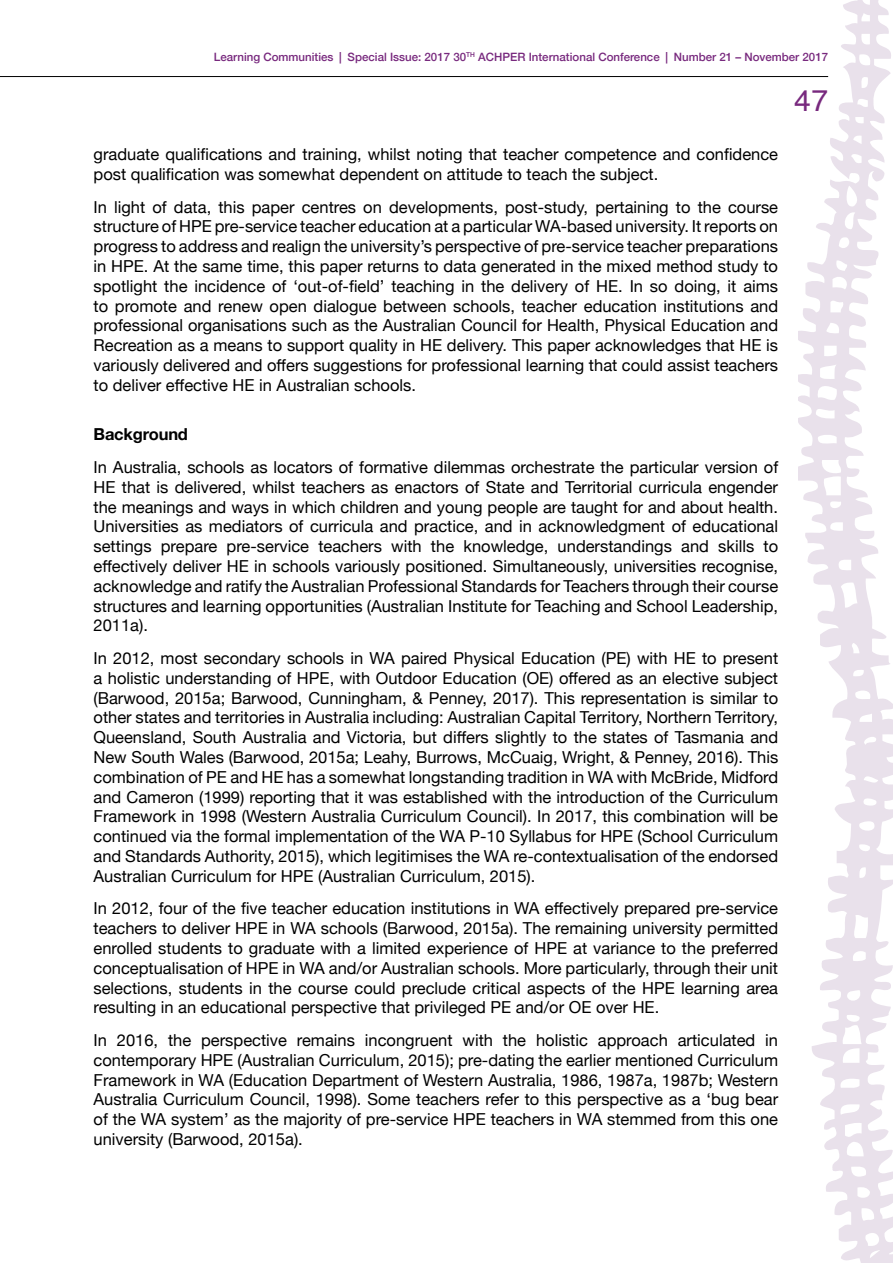
<style>
.page{position:relative;width:893px;height:1263px;background:#fff}
.page>*{position:absolute;margin:0;border:0;box-sizing:border-box;transform-origin:0 0}
.t1{font:30px "Helvetica";color:#78297e}
.t2{font:16.5px/19.8px "Helvetica Neue";color:#000;text-align:justify}
.t3{font:700 16.5px "Helvetica Neue";letter-spacing:-.01em;color:#000}
.t4{font:500 11.55px "Helvetica Neue";color:#78297e}
</style>
<div class="page">
<hr style="left:0;top:76px;width:828px;height:1px;background:#000">
<svg style="left:798px;top:0;width:95px;height:1263px"></svg>
<p class="t4" style="left:214px;top:48px;width:616px">Learning Communities | Special Issue: 2017 30<sup>th</sup> ACHPER International Conference | Number 21 – November 2017</p>
<p class="t2" style="left:94px;top:145px;width:686px">graduate qualifications and training, whilst noting that teacher competence and confidence post qualification was somewhat dependent on attitude to teach the subject.</p>
<p class="t2" style="left:94px;top:198px;width:686px">In light of data, this paper centres on developments, post-study, pertaining to the course structure of HPE pre-service teacher education at a particular WA-based university. It reports on progress to address and realign the university’s perspective of pre-service teacher preparations in HPE. At the same time, this paper returns to data generated in the mixed method study to spotlight the incidence of ‘out-of-field’ teaching in the delivery of HE. In so doing, it aims to promote and renew open dialogue between schools, teacher education institutions and professional organisations such as the Australian Council for Health, Physical Education and Recreation as a means to support quality in HE delivery. This paper acknowledges that HE is variously delivered and offers suggestions for professional learning that could assist teachers to deliver effective HE in Australian schools.</p>
<p class="t3" style="left:94px;top:422px;width:96px">Background</p>
<p class="t2" style="left:94px;top:458px;width:686px">In Australia, schools as locators of formative dilemmas orchestrate the particular version of HE that is delivered, whilst teachers as enactors of State and Territorial curricula engender the meanings and ways in which children and young people are taught for and about health.<br>Universities as mediators of curricula and practice, and in acknowledgment of educational settings prepare pre-service teachers with the knowledge, understandings and skills to effectively deliver HE in schools variously positioned. Simultaneously, universities recognise, acknowledge and ratify the Australian Professional Standards for Teachers through their course structures and learning opportunities (Australian Institute for Teaching and School Leadership, 2011a).</p>
<p class="t2" style="left:94px;top:649px;width:686px">In 2012, most secondary schools in WA paired Physical Education (PE) with HE to present a holistic understanding of HPE, with Outdoor Education (OE) offered as an elective subject (Barwood, 2015a; Barwood, Cunningham, &amp; Penney, 2017). This representation is similar to other states and territories in Australia including: Australian Capital Territory, Northern Territory, Queensland, South Australia and Victoria, but differs slightly to the states of Tasmania and New South Wales (Barwood, 2015a; Leahy, Burrows, McCuaig, Wright, &amp; Penney, 2016). This combination of PE and HE has a somewhat longstanding tradition in WA with McBride, Midford and Cameron (1999) reporting that it was established with the introduction of the Curriculum Framework in 1998 (Western Australia Curriculum Council). In 2017, this combination will be continued via the formal implementation of the WA P-10 Syllabus for HPE (School Curriculum and Standards Authority, 2015), which legitimises the WA re-contextualisation of the endorsed Australian Curriculum for HPE (Australian Curriculum, 2015).</p>
<p class="t2" style="left:94px;top:899px;width:686px">In 2012, four of the five teacher education institutions in WA effectively prepared pre-service teachers to deliver HPE in WA schools (Barwood, 2015a). The remaining university permitted enrolled students to graduate with a limited experience of HPE at variance to the preferred conceptualisation of HPE in WA and/or Australian schools. More particularly, through their unit selections, students in the course could preclude critical aspects of the HPE learning area resulting in an educational perspective that privileged PE and/or OE over HE.</p>
<p class="t2" style="left:94px;top:1031px;width:686px">In 2016, the perspective remains incongruent with the holistic approach articulated in contemporary HPE (Australian Curriculum, 2015); pre-dating the earlier mentioned Curriculum Framework in WA (Education Department of Western Australia, 1986, 1987a, 1987b; Western Australia Curriculum Council, 1998). Some teachers refer to this perspective as a ‘bug bear of the WA system’ as the majority of pre-service HPE teachers in WA stemmed from this one university (Barwood, 2015a).</p>
<h1 class="t1" style="left:794px;top:77px;width:35px">47</h1>
</div>
